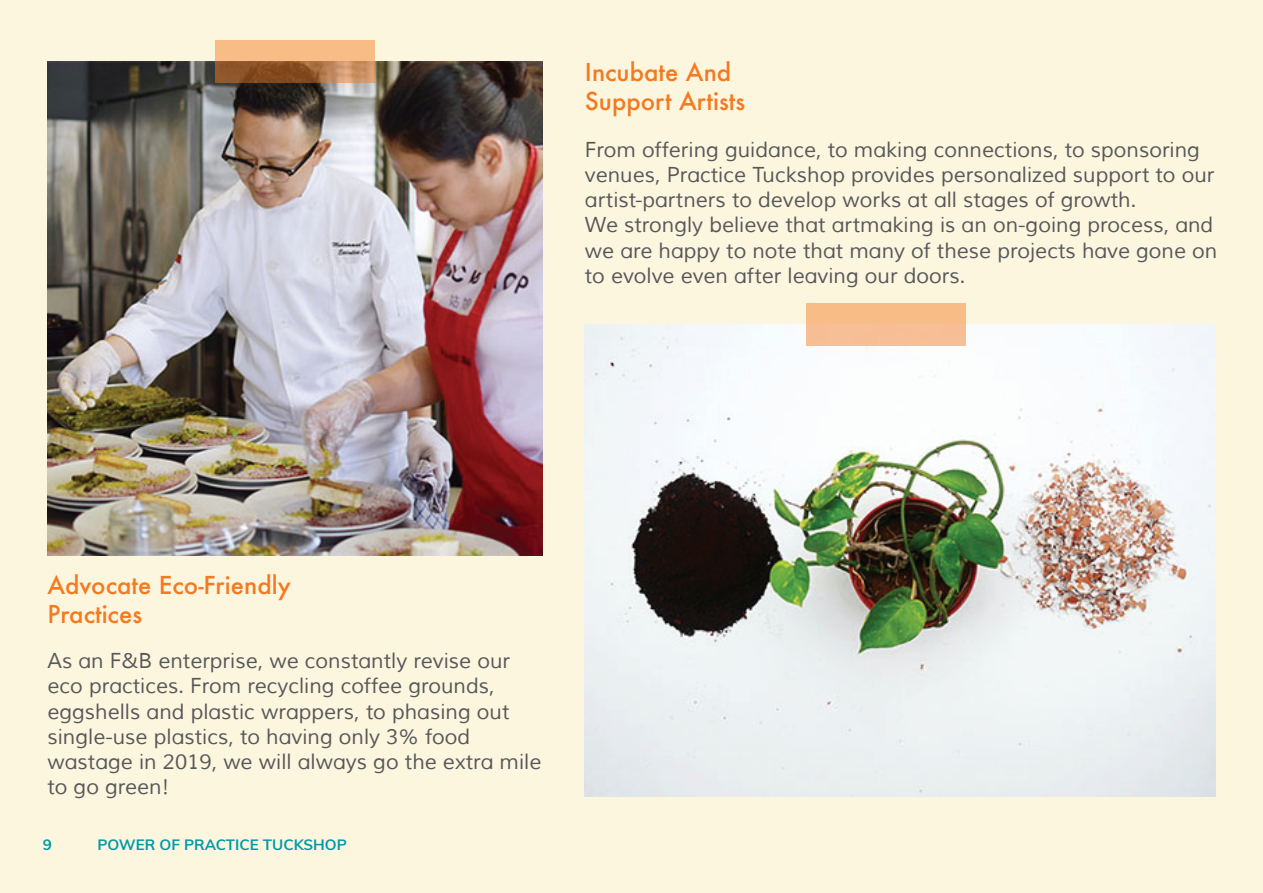
<style>
.page{position:relative;width:1263px;height:893px;background:#fdf6df}
.page>*{position:absolute;margin:0;border:0;box-sizing:border-box;transform-origin:0 0}
.t1{font:500 24px/28.8px "Futura";color:#f47a21}
.t2{font:21px/25.2px "Muli";color:#57585a}
.t3{font:700 15px "Muli";color:#009ba8}
</style>
<div class="page">
<img style="left:47px;top:61px;width:495px;height:495px">
<svg style="left:215px;top:41px;width:160px;height:42px;background:#ca8f5e"></svg>
<img style="left:585px;top:324px;width:630px;height:472px">
<div style="left:806px;top:304px;width:160px;height:42px;background:linear-gradient(to right,#f7bd8f,#f8be8f)"></div>
<p class="t1" style="left:585px;top:57px;width:162px">Incubate And<br>Support Artists</p>
<p class="t2" style="left:585px;top:137px;width:634px">From offering guidance, to making connections, to sponsoring venues, Practice Tuckshop provides personalized support to our artist-partners to develop works at all stages of growth.<br>We strongly believe that artmaking is an on-going process, and we are happy to note that many of these projects have gone on to evolve even after leaving our doors.</p>
<p class="t1" style="left:47px;top:571px;width:245px">Advocate Eco-Friendly<br>Practices</p>
<p class="t2" style="left:47px;top:649px;width:495px">As an F&amp;B enterprise, we constantly revise our eco practices. From recycling coffee grounds, eggshells and plastic wrappers, to phasing out single-use plastics, to having only 3% food wastage in 2019, we will always go the extra mile to go green!</p>
<p class="t3" style="left:43px;top:833px;width:11px">9</p>
<p class="t3" style="left:97px;top:833px;width:251px">POWER OF PRACTICE TUCKSHOP</p>
</div>
